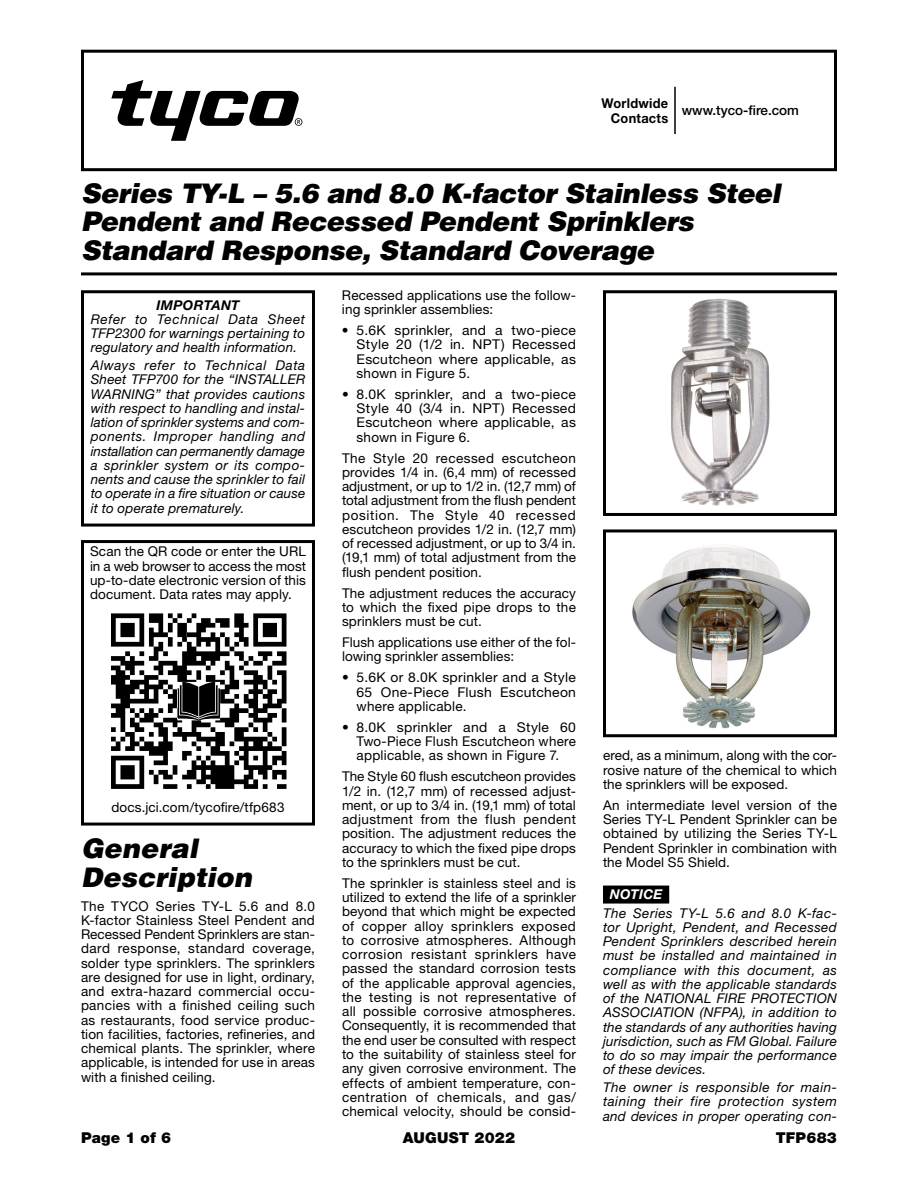
<style>
.page{position:relative;width:918px;height:1188px;background:#fff}
.page>*{position:absolute;margin:0;border:0;box-sizing:border-box;transform-origin:0 0}
.t1{font:italic 900 27px/28.8px "Helvetica LT Std";letter-spacing:-.01em;color:#000}
.t2{font:900 15px "Helvetica Neue LT Std";letter-spacing:.015em;color:#000}
.t3{font:13.5px/14.2px "Helvetica Neue LT Std";letter-spacing:.01em;color:#000;text-align:justify}
.t4{font:italic 13.5px/14.2px "Helvetica Neue LT Std";letter-spacing:.015em;color:#000;text-align:justify}
.t5{font:700 13.5px/15px "Helvetica Neue LT Std";letter-spacing:.02em;color:#000;text-align:right;scale:.95 1}
.t6{font:500 13.5px "Helvetica Neue LT Std";color:#000}
.t7{font:italic 700 13.5px "Helvetica Neue LT Std";letter-spacing:.025em;color:#000}
.t8{font:italic 700 13.5px "Helvetica Neue LT Std";letter-spacing:.02em;color:#fff}
</style>
<div class="page">
<div style="left:81px;top:50px;width:756px;height:121px;border:3px solid #000"></div>
<hr style="left:81px;top:272px;width:756px;height:3px;background:#000">
<hr style="left:674px;top:87px;width:2px;height:47px;background:#000">
<svg style="left:111px;top:80px;width:191px;height:61px"></svg>
<div style="left:81px;top:290px;width:234px;height:237px;border:3px solid #000"></div>
<div style="left:81px;top:540px;width:234px;height:286px;border:3px solid #000"></div>
<svg style="left:111px;top:613px;width:175px;height:176px"></svg>
<div style="left:603px;top:886px;width:66px;height:18px;background:#000"></div>
<img style="left:632px;top:545px;width:179px;height:184px">
<div style="left:603px;top:529px;width:234px;height:208px;border:3px solid #000"></div>
<img style="left:671px;top:298px;width:99px;height:208px">
<div style="left:603px;top:290px;width:234px;height:226px;border:3px solid #000"></div>
<p class="t5" style="left:602px;top:95px;width:72px">Worldwide<br>Contacts</p>
<p class="t6" style="left:682px;top:102px;width:119px">www.tyco-fire.com</p>
<h1 class="t1" style="left:81px;top:178px;width:701px">Series TY-L – 5.6 and 8.0 K-factor Stainless Steel<br>Pendent and Recessed Pendent Sprinklers<br>Standard Response, Standard Coverage</h1>
<p class="t7" style="left:156px;top:296px;width:85px">IMPORTANT</p>
<p class="t4" style="left:91px;top:312px;width:216px">Refer to Technical Data Sheet TFP2300 for warnings pertaining to regulatory and health information.</p>
<p class="t4" style="left:91px;top:358px;width:216px">Always refer to Technical Data Sheet TFP700 for the “INSTALLER WARNING” that provides cautions with respect to handling and instal&shy;lation of sprinkler systems and com&shy;ponents. Improper handling and installation can permanently damage a sprinkler system or its compo&shy;nents and cause the sprinkler to fail to operate in a fire situation or cause it to operate prematurely.</p>
<p class="t3" style="left:90px;top:544px;width:218px">Scan the QR code or enter the URL in a web browser to access the most up-to-date electronic version of this document. Data rates may apply.</p>
<p class="t3" style="left:111px;top:800px;width:175px">docs.jci.com/tycofire/tfp683</p>
<h1 class="t1" style="left:81px;top:834px;width:172px">General<br>Description</h1>
<p class="t3" style="left:81px;top:899px;width:236px">The TYCO Series TY-L 5.6 and 8.0<br>K-factor Stainless Steel Pendent and Recessed Pendent Sprinklers are stan&shy;dard response, standard coverage, solder type sprinklers. The sprinklers are designed for use in light, ordinary, and extra-hazard commercial occu&shy;pancies with a finished ceiling such as restaurants, food service produc&shy;tion facilities, factories, refineries, and chemical plants. The sprinkler, where applicable, is intended for use in areas with a finished ceiling.</p>
<p class="t3" style="left:342px;top:288px;width:235px">Recessed applications use the follow&shy;ing sprinkler assemblies:</p>
<p class="t3" style="left:357px;top:323px;width:221px;text-indent:-15px">• 5.6K sprinkler, and a two-piece Style 20 (1/2 in. NPT) Recessed Escutcheon where applicable, as shown in Figure 5.</p>
<p class="t3" style="left:357px;top:387px;width:221px;text-indent:-15px">• 8.0K sprinkler, and a two-piece Style 40 (3/4 in. NPT) Recessed Escutcheon where applicable, as shown in Figure 6.</p>
<p class="t3" style="left:342px;top:451px;width:236px">The Style 20 recessed escutcheon provides 1/4 in. (6,4 mm) of recessed adjustment, or up to 1/2 in. (12,7 mm) of total adjustment from the flush pendent position. The Style 40 recessed escutcheon provides 1/2 in. (12,7 mm) of recessed adjustment, or up to 3/4 in. (19,1 mm) of total adjustment from the flush pendent position.</p>
<p class="t3" style="left:342px;top:586px;width:235px">The adjustment reduces the accuracy to which the fixed pipe drops to the sprinklers must be cut.</p>
<p class="t3" style="left:342px;top:635px;width:235px">Flush applications use either of the fol&shy;lowing sprinkler assemblies:</p>
<p class="t3" style="left:357px;top:670px;width:221px;text-indent:-15px">• 5.6K or 8.0K sprinkler and a Style 65 One-Piece Flush Escutcheon where applicable.</p>
<p class="t3" style="left:357px;top:720px;width:221px;text-indent:-15px">• 8.0K sprinkler and a Style 60<br>Two-Piece Flush Escutcheon where applicable, as shown in Figure 7.</p>
<p class="t3" style="left:342px;top:769px;width:236px">The Style 60 flush escutcheon provides 1/2 in. (12,7 mm) of recessed adjust&shy;ment, or up to 3/4 in. (19,1 mm) of total adjustment from the flush pendent position. The adjustment reduces the accuracy to which the fixed pipe drops to the sprinklers must be cut.</p>
<p class="t3" style="left:342px;top:876px;width:236px">The sprinkler is stainless steel and is utilized to extend the life of a sprinkler beyond that which might be expected of copper alloy sprinklers exposed to corrosive atmospheres. Although corrosion resistant sprinklers have passed the standard corrosion tests of the applicable approval agencies, the testing is not representative of all possible corrosive atmospheres.<br>Consequently, it is recommended that the end user be consulted with respect to the suitability of stainless steel for any given corrosive environment. The effects of ambient temperature, con&shy;centration of chemicals, and gas/ chemical velocity, should be consid-</p>
<p class="t3" style="left:603px;top:748px;width:235px">ered, as a minimum, along with the cor&shy;rosive nature of the chemical to which the sprinklers will be exposed.</p>
<p class="t3" style="left:603px;top:798px;width:236px">An intermediate level version of the Series TY-L Pendent Sprinkler can be obtained by utilizing the Series TY-L Pendent Sprinkler in combination with the Model S5 Shield.</p>
<p class="t8" style="left:610px;top:886px;width:54px">NOTICE</p>
<p class="t4" style="left:603px;top:906px;width:236px">The Series TY-L 5.6 and 8.0 K-fac&shy;tor Upright, Pendent, and Recessed Pendent Sprinklers described herein must be installed and maintained in compliance with this document, as well as with the applicable standards of the NATIONAL FIRE PROTECTION ASSOCIATION (NFPA), in addition to the standards of any authorities having jurisdiction, such as FM Global. Failure to do so may impair the performance of these devices.</p>
<p class="t4" style="left:603px;top:1080px;width:236px">The owner is responsible for main&shy;taining their fire protection system and devices in proper operating con-</p>
<p class="t2" style="left:81px;top:1128px;width:92px">Page 1 of 6</p>
<p class="t2" style="left:403px;top:1128px;width:114px">AUGUST 2022</p>
<p class="t2" style="left:776px;top:1128px;width:63px">TFP683</p>
</div>
